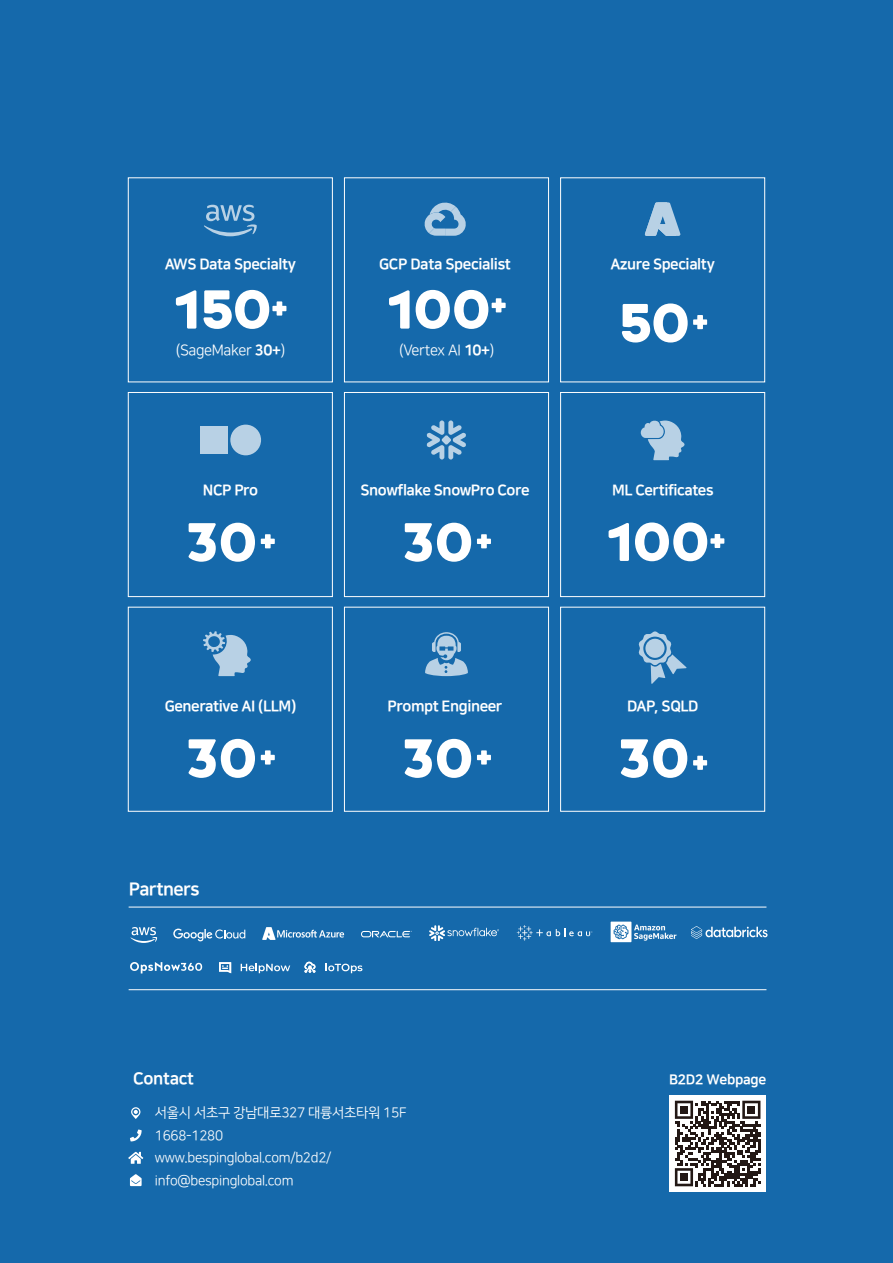
<style>
.page{position:relative;width:893px;height:1263px;background:#1569ab}
.page>*{position:absolute;margin:0;border:0;box-sizing:border-box;transform-origin:0 0}
.t1{font:900 67.35px "Noyh";letter-spacing:-.015em;color:#fff}
.t2{font:900 66.9px "Noyh";color:#fff}
.t3{font:18px "Nanum Square EB";letter-spacing:-.03em;color:#fff}
.t4{font:16.8px "Nanum Square EB";letter-spacing:-.02em;color:#fff}
.t5{font:15px "Nanum Square EB";letter-spacing:-.03em;color:#fff}
.t6{font:15px "Nanum Square R";letter-spacing:-.025em;color:#fff}
.t7{font:14.85px "Nanum Square EB";letter-spacing:-.03em;color:#fff}
.t8{font:13.8px/22.5px "Nanum Square R";letter-spacing:-.02em;color:#fff}
.t9{font:13.8px "Nanum Square EB";letter-spacing:-.02em;color:#fff}
.s1{font-family:"Nanum Square EB"}
</style>
<div class="page">
<div style="left:128px;top:392px;width:205px;height:205px;border:1px solid #fff"></div>
<div style="left:344px;top:392px;width:205px;height:205px;border:1px solid #fff"></div>
<svg style="left:261px;top:534px;width:14px;height:14px"></svg>
<svg style="left:477px;top:534px;width:14px;height:14px"></svg>
<div style="left:230px;top:425px;width:31px;height:30px;background:#b8d1e5;border-radius:50%"></div>
<div style="left:200px;top:426px;width:28px;height:28px;background:#b8d1e5"></div>
<svg style="left:427px;top:420px;width:39px;height:39px"></svg>
<svg style="left:492px;top:298px;width:14px;height:14px"></svg>
<div style="left:128px;top:177px;width:205px;height:205px;border:1px solid #fff"></div>
<div style="left:344px;top:177px;width:205px;height:205px;border:1px solid #fff"></div>
<svg style="left:693px;top:315px;width:14px;height:14px"></svg>
<svg style="left:645px;top:202px;width:35px;height:34px"></svg>
<div style="left:560px;top:177px;width:205px;height:205px;border:1px solid #fff"></div>
<svg style="left:272px;top:301px;width:14px;height:15px"></svg>
<svg style="left:204px;top:205px;width:53px;height:31px"></svg>
<svg style="left:425px;top:203px;width:41px;height:33px"></svg>
<svg style="left:261px;top:750px;width:14px;height:14px"></svg>
<svg style="left:477px;top:750px;width:14px;height:14px"></svg>
<svg style="left:693px;top:756px;width:14px;height:14px"></svg>
<div style="left:128px;top:607px;width:205px;height:205px;border:1px solid #fff"></div>
<div style="left:344px;top:607px;width:205px;height:205px;border:1px solid #fff"></div>
<div style="left:560px;top:607px;width:205px;height:205px;border:1px solid #fff"></div>
<svg style="left:203px;top:631px;width:48px;height:45px"></svg>
<svg style="left:425px;top:632px;width:43px;height:44px"></svg>
<svg style="left:639px;top:631px;width:47px;height:53px"></svg>
<hr style="left:129px;top:907px;width:637px;height:1px;background:#fff">
<hr style="left:129px;top:989px;width:637px;height:1px;background:#fff">
<svg style="left:130px;top:927px;width:27px;height:16px"></svg>
<svg style="left:173px;top:928px;width:72px;height:13px"></svg>
<img style="left:262px;top:927px;width:83px;height:13px">
<svg style="left:429px;top:925px;width:70px;height:16px"></svg>
<svg style="left:517px;top:925px;width:75px;height:16px"></svg>
<img style="left:610px;top:921px;width:67px;height:22px">
<img style="left:691px;top:926px;width:76px;height:12px">
<svg style="left:130px;top:962px;width:72px;height:11px"></svg>
<svg style="left:219px;top:962px;width:12px;height:11px"></svg>
<svg style="left:241px;top:963px;width:49px;height:10px"></svg>
<svg style="left:304px;top:962px;width:11px;height:11px"></svg>
<svg style="left:325px;top:964px;width:37px;height:9px"></svg>
<svg style="left:361px;top:931px;width:51px;height:6px"></svg>
<svg style="left:131px;top:1107px;width:9px;height:12px"></svg>
<svg style="left:130px;top:1129px;width:12px;height:12px"></svg>
<svg style="left:130px;top:1174px;width:12px;height:12px"></svg>
<svg style="left:128px;top:1152px;width:15px;height:12px"></svg>
<div style="left:670px;top:1095px;width:96px;height:96px;background:#fff"></div>
<svg style="left:675px;top:1101px;width:85px;height:85px"></svg>
<div style="left:680px;top:1173px;width:8px;height:8px;background:#231815"></div>
<div style="left:560px;top:392px;width:205px;height:205px;border:1px solid #fff"></div>
<svg style="left:710px;top:534px;width:14px;height:14px"></svg>
<svg style="left:641px;top:421px;width:43px;height:39px"></svg>
<p class="t5" style="left:165px;top:256px;width:133px">AWS Data Specialty</p>
<p class="t5" style="left:379px;top:256px;width:133px">GCP Data Specialist</p>
<h1 class="t1" style="left:174px;top:268px;width:99px">150</h1>
<p class="t6" style="left:399px;top:343px;width:97px">(Vertex AI <span class="s1">10+</span>)</p>
<h1 class="t1" style="left:387px;top:268px;width:105px">100</h1>
<p class="t6" style="left:176px;top:343px;width:111px">(SageMaker <span class="s1">30+</span>)</p>
<p class="t5" style="left:203px;top:482px;width:57px">NCP Pro</p>
<p class="t5" style="left:360px;top:482px;width:171px">Snowflake SnowPro Core</p>
<h1 class="t1" style="left:186px;top:501px;width:73px">30</h1>
<h1 class="t1" style="left:402px;top:501px;width:73px">30</h1>
<p class="t5" style="left:611px;top:256px;width:106px">Azure Specialty</p>
<h1 class="t1" style="left:618px;top:282px;width:74px">50</h1>
<p class="t7" style="left:612px;top:482px;width:103px">ML Certificates</p>
<h2 class="t2" style="left:607px;top:501px;width:105px">100</h2>
<p class="t5" style="left:165px;top:698px;width:133px">Generative AI (LLM)</p>
<p class="t5" style="left:388px;top:698px;width:116px">Prompt Engineer</p>
<p class="t5" style="left:627px;top:698px;width:73px">DAP, SQLD</p>
<h1 class="t1" style="left:618px;top:717px;width:73px">30</h1>
<h1 class="t1" style="left:186px;top:717px;width:73px">30</h1>
<h1 class="t1" style="left:402px;top:717px;width:73px">30</h1>
<p class="t3" style="left:129px;top:880px;width:72px">Partners</p>
<p class="t4" style="left:133px;top:1069px;width:62px">Contact</p>
<p class="t9" style="left:669px;top:1072px;width:99px">B2D2 Webpage</p>
<p class="t8" style="left:155px;top:1102px;width:253px">서울시 서초구 강남대로327 대륭서초타워 15F<br>1668-1280<br>www.bespinglobal.com/b2d2/ info@bespinglobal.com</p>
</div>
